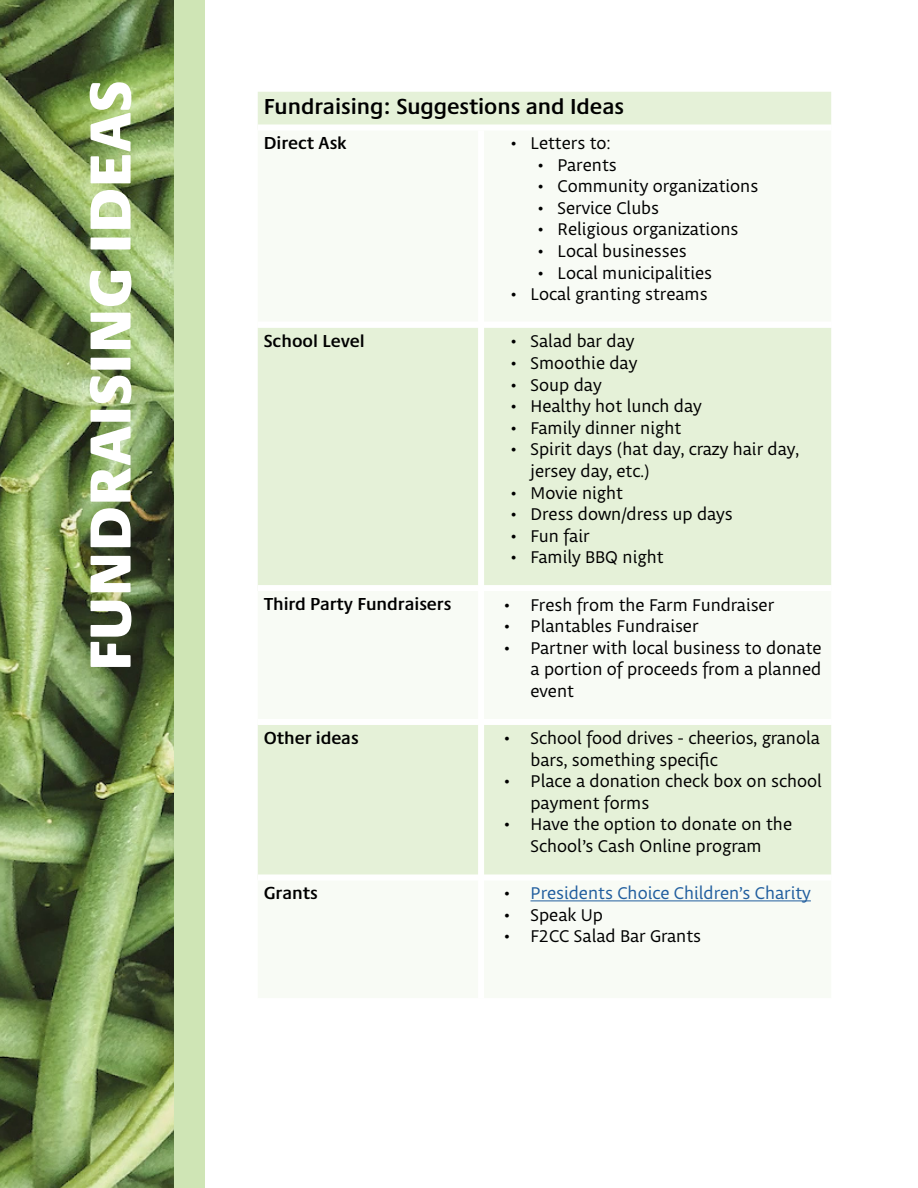
<style>
.page{position:relative;width:918px;height:1188px;background:#fff}
.page>*{position:absolute;margin:0;border:0;box-sizing:border-box;transform-origin:0 0}
.t1{font:900 60px "Praxis Next";color:#fff}
.t2{font:600 22.5px "Praxis Next";color:#000}
.t3{font:18px/21.6px "Obliqua Sans";color:#000}
.t4{font:600 18px "Praxis Next";color:#000}
.t5{font:18px "Obliqua Sans";color:#215e9e}
.s1{color:#000}
</style>
<div class="page">
<div style="left:144px;top:0;width:61px;height:1188px;background:#cfe5b5"></div>
<img style="left:1px;top:0;width:173px;height:1188px">
<div style="left:258px;top:92px;width:573px;height:32px;background:#e5f1d8"></div>
<svg style="left:258px;top:328px;width:573px;height:574px;fill:#e5f1d8"></svg>
<hr style="left:531px;top:900px;width:280px;height:1px;background:#215e9e">
<div style="left:478px;top:130px;width:6px;height:868px;background:#fff"></div>
<div style="left:258px;top:585px;width:574px;height:6px;background:#fff"></div>
<div style="left:258px;top:719px;width:574px;height:6px;background:#fff"></div>
<div style="left:258px;top:874px;width:574px;height:6px;background:#fff"></div>
<h1 class="t1" style="left:60px;top:671px;width:592px;rotate:-90deg">FUNDRAISING IDEAS</h1>
<p class="t2" style="left:264px;top:89px;width:362px">Fundraising: Suggestions and Ideas</p>
<p class="t4" style="left:264px;top:129px;width:84px">Direct Ask</p>
<p class="t3" style="left:510px;top:133px;width:102px">• Letters to:</p>
<p class="t3" style="left:537px;top:155px;width:81px">• Parents</p>
<p class="t3" style="left:537px;top:176px;width:223px">• Community organizations</p>
<p class="t3" style="left:537px;top:198px;width:123px">• Service Clubs</p>
<p class="t3" style="left:537px;top:220px;width:203px">• Religious organizations</p>
<p class="t3" style="left:537px;top:241px;width:151px">• Local businesses</p>
<p class="t3" style="left:537px;top:263px;width:176px">• Local municipalities</p>
<p class="t3" style="left:510px;top:284px;width:199px">• Local granting streams</p>
<p class="t4" style="left:264px;top:327px;width:102px">School Level</p>
<p class="t3" style="left:510px;top:331px;width:126px">• Salad bar day</p>
<p class="t3" style="left:510px;top:353px;width:129px">• Smoothie day</p>
<p class="t3" style="left:510px;top:375px;width:93px">• Soup day</p>
<p class="t3" style="left:510px;top:396px;width:193px">• Healthy hot lunch day</p>
<p class="t3" style="left:510px;top:418px;width:172px">• Family dinner night</p>
<p class="t3" style="left:531px;top:439px;width:270px;text-indent:-20px">• Spirit days (hat day, crazy hair day, jersey day, etc.)</p>
<p class="t3" style="left:510px;top:483px;width:114px">• Movie night</p>
<p class="t3" style="left:510px;top:504px;width:224px">• Dress down/dress up days</p>
<p class="t3" style="left:510px;top:526px;width:81px">• Fun fair</p>
<p class="t3" style="left:510px;top:547px;width:155px">• Family BBQ night</p>
<p class="t4" style="left:264px;top:590px;width:189px">Third Party Fundraisers</p>
<p class="t3" style="left:504px;top:595px;width:272px">• Fresh from the Farm Fundraiser</p>
<p class="t3" style="left:504px;top:616px;width:197px">• Plantables Fundraiser</p>
<p class="t3" style="left:531px;top:638px;width:293px;text-align:justify;text-indent:-27px">• Partner with local business to donate a portion of proceeds from a planned event</p>
<p class="t4" style="left:264px;top:724px;width:96px">Other ideas</p>
<p class="t3" style="left:531px;top:728px;width:291px;text-indent:-27px">• School food drives - cheerios, granola bars, something specific</p>
<p class="t3" style="left:531px;top:771px;width:293px;text-indent:-27px">• Place a donation check box on school payment forms</p>
<p class="t3" style="left:504px;top:814px;width:290px;text-align:center">• Have the option to donate on the<br>School’s Cash Online program</p>
<p class="t4" style="left:264px;top:879px;width:56px">Grants</p>
<p class="t5" style="left:504px;top:883px;width:309px"><span class="s1">•</span> Presidents Choice Children’s Charity</p>
<p class="t3" style="left:504px;top:905px;width:101px">• Speak Up</p>
<p class="t3" style="left:504px;top:926px;width:199px">• F2CC Salad Bar Grants</p>
</div>
